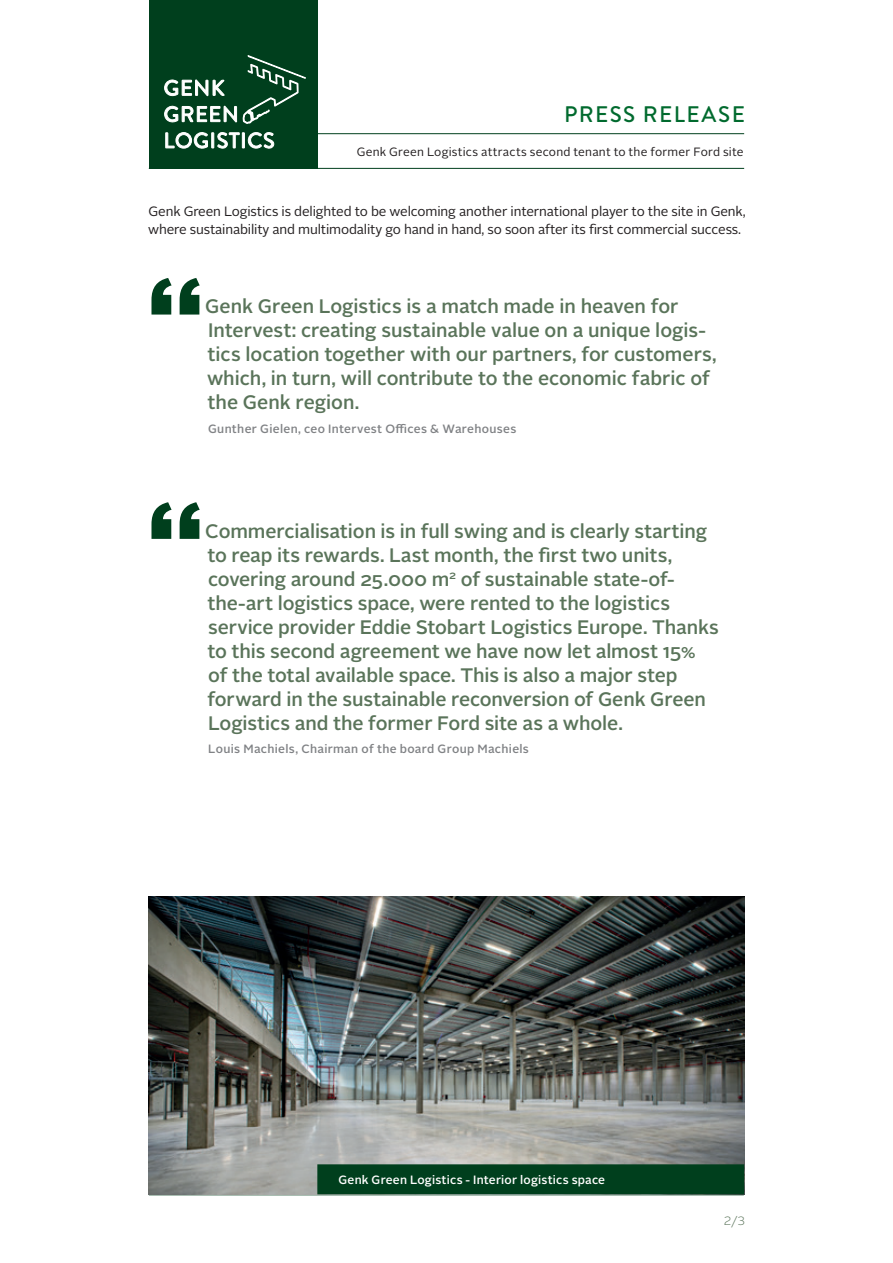
<style>
.page{position:relative;width:893px;height:1263px;background:#fff}
.page>*{position:absolute;margin:0;border:0;box-sizing:border-box;transform-origin:0 0}
.t1{font:900 99px "Alright Sans";color:#003f1d}
.t2{font:500 22.5px "Brandon Grotesque";letter-spacing:.06em;color:#016a2e}
.t3{font:500 19.5px/24px "Alright Sans";letter-spacing:-.005em;color:#5a745a}
.t4{font:13.5px/18px "Alright Sans";letter-spacing:-.01em;color:#231f20}
.t5{font:500 12px "Alright Sans";letter-spacing:.025em;color:#808285}
.t6{font:12px "Alright Sans";letter-spacing:.015em;color:#231f20}
.t7{font:500 12px "Alright Sans";letter-spacing:.015em;color:#fff}
.t8{font:300 12px "Alright Sans";color:#5a745a}
</style>
<div class="page">
<hr style="left:149px;top:1194px;width:595px;height:1px;background:#003f1d">
<div style="left:149px;top:0;width:168px;height:168px;background:#003f1d"></div>
<svg style="left:164px;top:55px;width:142px;height:94px"></svg>
<hr style="left:149px;top:168px;width:595px;height:1px;background:#003f1d">
<hr style="left:317px;top:133px;width:427px;height:1px;background:#003f1d">
<img style="left:149px;top:897px;width:595px;height:297px">
<div style="left:317px;top:1164px;width:427px;height:30px;background:#003f1d"></div>
<p class="t2" style="left:564px;top:99px;width:182px">PRESS RELEASE</p>
<p class="t6" style="left:357px;top:144px;width:388px">Genk Green Logistics attracts second tenant to the former Ford site</p>
<p class="t4" style="left:148px;top:203px;width:599px">Genk Green Logistics is delighted to be welcoming another international player to the site in Genk, where sustainability and multimodality go hand in hand, so soon after its first commercial success.</p>
<h1 class="t1" style="left:148px;top:241px;width:57px">“</h1>
<p class="t3" style="left:205px;top:295px;width:513px">Genk Green Logistics is a match made in heaven for Intervest: creating sustainable value on a unique logis&shy;tics location together with our partners, for customers, which, in turn, will contribute to the economic fabric of the Genk region.</p>
<p class="t5" style="left:208px;top:420px;width:310px">Gunther Gielen, ceo Intervest Offices &amp; Warehouses</p>
<h1 class="t1" style="left:148px;top:465px;width:57px">“</h1>
<p class="t3" style="left:205px;top:519px;width:515px">Commercialisation is in full swing and is clearly starting to reap its rewards. Last month, the first two units, covering around 25.000 m<sup>2</sup> of sustainable state-of&shy;the-art logistics space, were rented to the logistics service provider Eddie Stobart Logistics Europe. Thanks to this second agreement we have now let almost 15%<br>of the total available space. This is also a major step forward in the sustainable reconversion of Genk Green Logistics and the former Ford site as a whole.</p>
<p class="t5" style="left:208px;top:741px;width:322px">Louis Machiels, Chairman of the board Group Machiels</p>
<p class="t7" style="left:339px;top:1171px;width:268px">Genk Green Logistics - Interior logistics space</p>
<p class="t8" style="left:724px;top:1212px;width:23px">2/3</p>
</div>
